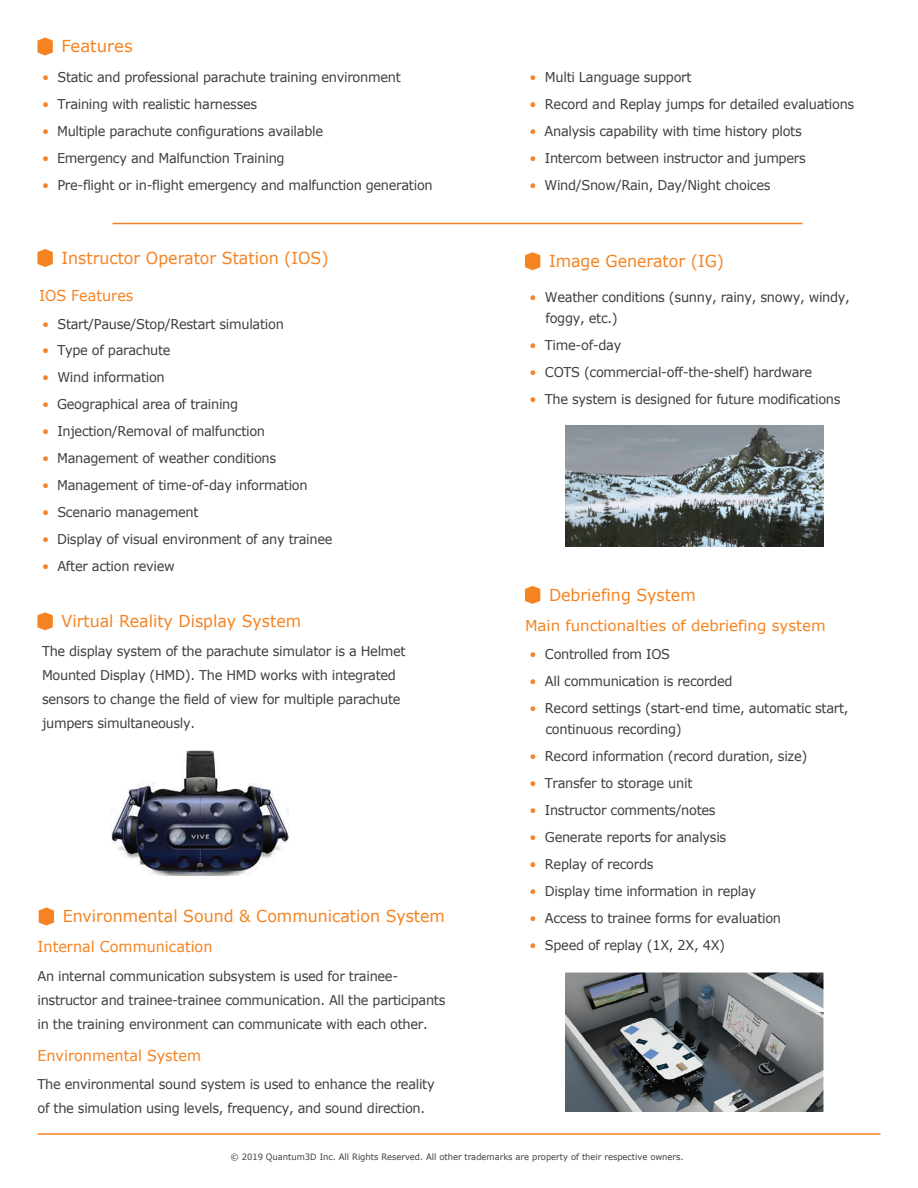
<style>
.page{position:relative;width:918px;height:1188px;background:#fff}
.page>*{position:absolute;margin:0;border:0;box-sizing:border-box;transform-origin:0 0}
.t1{font:16.5px "Verdana";color:#f58321;scale:.96 1}
.t2{font:16.5px "Verdana";color:#f58320;scale:.96 1}
.t3{font:16.5px "Verdana";color:#f58320}
.t4{font:15px "Verdana";color:#f58320;scale:.96 1}
.t5{font:15px "Verdana";color:#f58320}
.t6{font:13.5px/24px "Verdana";letter-spacing:-.025em;color:#3e3e3f;scale:.96 1}
.t7{font:8.7px "Verdana";color:#413f41;scale:.96 1}
.s1{color:#f58228}
</style>
<div class="page">
<svg style="left:37px;top:38px;width:16px;height:18px"></svg>
<hr style="left:38px;top:1133px;width:842px;height:2px;background:#f58321">
<svg style="left:37px;top:612px;width:16px;height:18px"></svg>
<svg style="left:37px;top:249px;width:16px;height:18px"></svg>
<svg style="left:39px;top:908px;width:15px;height:18px"></svg>
<svg style="left:525px;top:252px;width:15px;height:18px"></svg>
<svg style="left:525px;top:586px;width:15px;height:18px"></svg>
<img style="left:566px;top:425px;width:258px;height:122px">
<hr style="left:112px;top:223px;width:690px;height:1px;background:#f58120">
<img style="left:111px;top:750px;width:177px;height:125px">
<img style="left:566px;top:972px;width:258px;height:140px">
<p class="t3" style="left:62px;top:35px;width:73px">Features</p>
<p class="t6" style="left:42px;top:64px;width:375px"><span class="s1">•</span> Static and professional parachute training environment</p>
<p class="t6" style="left:42px;top:91px;width:226px"><span class="s1">•</span> Training with realistic harnesses</p>
<p class="t6" style="left:42px;top:118px;width:294px"><span class="s1">•</span> Multiple parachute configurations available</p>
<p class="t6" style="left:42px;top:145px;width:254px"><span class="s1">•</span> Emergency and Malfunction Training</p>
<p class="t6" style="left:42px;top:172px;width:408px"><span class="s1">•</span> Pre-flight or in-flight emergency and malfunction generation</p>
<p class="t1" style="left:62px;top:247px;width:280px">Instructor Operator Station (IOS)</p>
<p class="t4" style="left:39px;top:285px;width:100px">IOS Features</p>
<p class="t6" style="left:42px;top:312px;width:253px"><span class="s1">•</span> Start/Pause/Stop/Restart simulation</p>
<p class="t6" style="left:42px;top:338px;width:135px"><span class="s1">•</span> Type of parachute</p>
<p class="t6" style="left:42px;top:365px;width:129px"><span class="s1">•</span> Wind information</p>
<p class="t6" style="left:42px;top:392px;width:206px"><span class="s1">•</span> Geographical area of training</p>
<p class="t6" style="left:42px;top:419px;width:234px"><span class="s1">•</span> Injection/Removal of malfunction</p>
<p class="t6" style="left:42px;top:446px;width:245px"><span class="s1">•</span> Management of weather conditions</p>
<p class="t6" style="left:42px;top:473px;width:278px"><span class="s1">•</span> Management of time-of-day information</p>
<p class="t6" style="left:42px;top:500px;width:164px"><span class="s1">•</span> Scenario management</p>
<p class="t6" style="left:42px;top:527px;width:304px"><span class="s1">•</span> Display of visual environment of any trainee</p>
<p class="t6" style="left:42px;top:554px;width:140px"><span class="s1">•</span> After action review</p>
<p class="t1" style="left:62px;top:610px;width:251px">Virtual Reality Display System</p>
<p class="t6" style="left:42px;top:638px;width:380px">The display system of the parachute simulator is a Helmet Mounted Display (HMD). The HMD works with integrated sensors to change the field of view for multiple parachute jumpers simultaneously.</p>
<p class="t1" style="left:63px;top:905px;width:400px">Environmental Sound &amp; Communication System</p>
<p class="t4" style="left:38px;top:937px;width:184px">Internal Communication</p>
<p class="t6" style="left:38px;top:964px;width:427px">An internal communication subsystem is used for trainee&shy;instructor and trainee-trainee communication. All the participants in the training environment can communicate with each other.</p>
<p class="t4" style="left:38px;top:1045px;width:172px">Environmental System</p>
<p class="t6" style="left:38px;top:1072px;width:415px">The environmental sound system is used to enhance the reality of the simulation using levels, frequency, and sound direction.</p>
<p class="t6" style="left:530px;top:64px;width:170px"><span class="s1">•</span> Multi Language support</p>
<p class="t6" style="left:530px;top:91px;width:340px"><span class="s1">•</span> Record and Replay jumps for detailed evaluations</p>
<p class="t6" style="left:530px;top:118px;width:285px"><span class="s1">•</span> Analysis capability with time history plots</p>
<p class="t6" style="left:530px;top:145px;width:289px"><span class="s1">•</span> Intercom between instructor and jumpers</p>
<p class="t6" style="left:530px;top:172px;width:252px"><span class="s1">•</span> Wind/Snow/Rain, Day/Night choices</p>
<p class="t2" style="left:549px;top:250px;width:184px">Image Generator (IG)</p>
<p class="t6" style="left:545px;top:287px;width:319px;line-height:21px;text-indent:-16px"><span class="s1">•</span> Weather conditions (sunny, rainy, snowy, windy, foggy, etc.)</p>
<p class="t6" style="left:530px;top:333px;width:97px"><span class="s1">•</span> Time-of-day</p>
<p class="t6" style="left:530px;top:360px;width:296px"><span class="s1">•</span> COTS (commercial-off-the-shelf) hardware</p>
<p class="t6" style="left:530px;top:387px;width:325px"><span class="s1">•</span> The system is designed for future modifications</p>
<p class="t1" style="left:549px;top:584px;width:154px">Debriefing System</p>
<p class="t5" style="left:525px;top:615px;width:302px">Main functionalties of debriefing system</p>
<p class="t6" style="left:530px;top:642px;width:148px"><span class="s1">•</span> Controlled from IOS</p>
<p class="t6" style="left:530px;top:669px;width:213px"><span class="s1">•</span> All communication is recorded</p>
<p class="t6" style="left:545px;top:698px;width:317px;line-height:21px;text-indent:-16px"><span class="s1">•</span> Record settings (start-end time, automatic start, continuous recording)</p>
<p class="t6" style="left:530px;top:744px;width:291px"><span class="s1">•</span> Record information (record duration, size)</p>
<p class="t6" style="left:530px;top:771px;width:171px"><span class="s1">•</span> Transfer to storage unit</p>
<p class="t6" style="left:530px;top:798px;width:195px"><span class="s1">•</span> Instructor comments/notes</p>
<p class="t6" style="left:530px;top:825px;width:206px"><span class="s1">•</span> Generate reports for analysis</p>
<p class="t6" style="left:530px;top:852px;width:131px"><span class="s1">•</span> Replay of records</p>
<p class="t6" style="left:530px;top:879px;width:238px"><span class="s1">•</span> Display time information in replay</p>
<p class="t6" style="left:530px;top:906px;width:263px"><span class="s1">•</span> Access to trainee forms for evaluation</p>
<p class="t6" style="left:530px;top:933px;width:205px"><span class="s1">•</span> Speed of replay (1X, 2X, 4X)</p>
<p class="t7" style="left:230px;top:1151px;width:474px">© 2019 Quantum3D Inc. All Rights Reserved. All other trademarks are property of their respective owners.</p>
</div>
